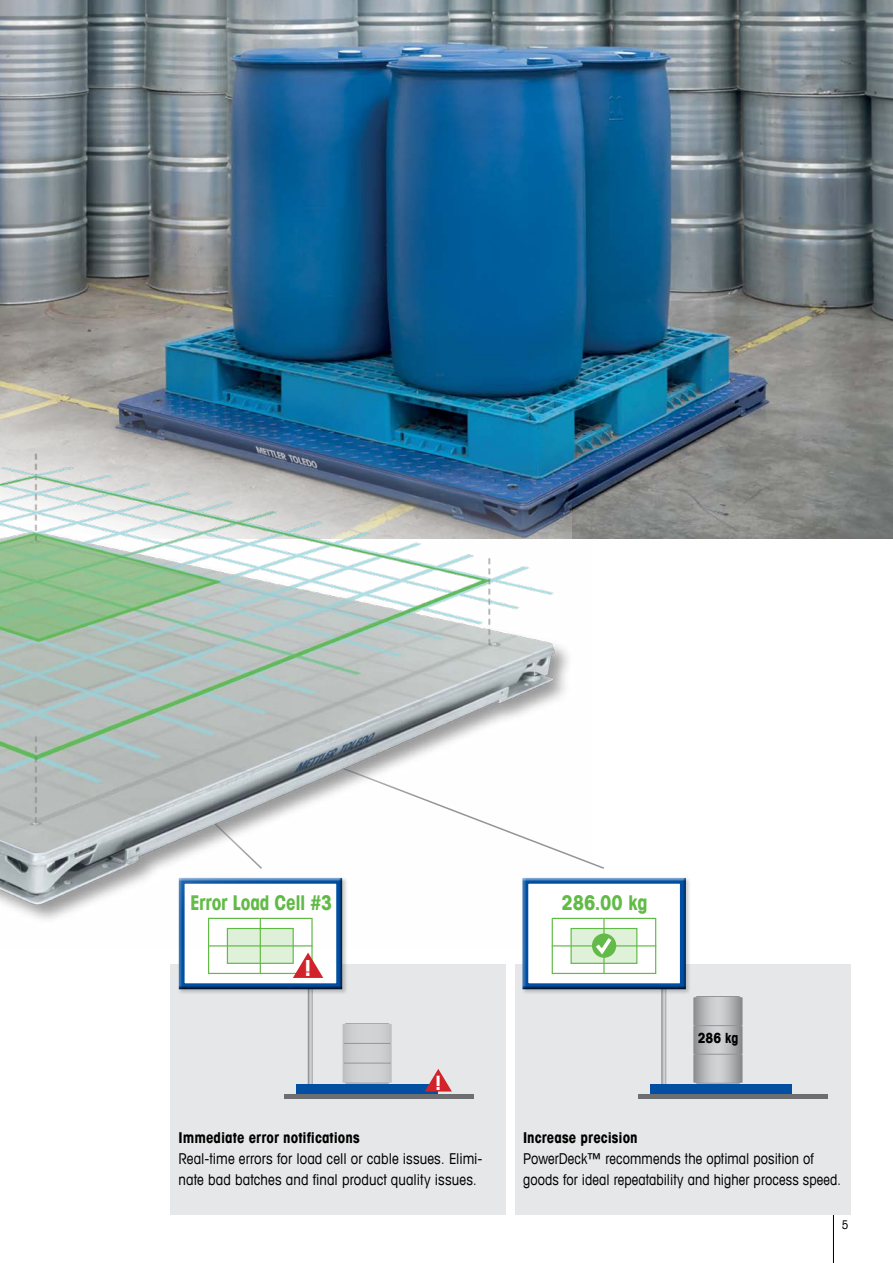
<style>
.page{position:relative;width:893px;height:1263px;background:#fff}
.page>*{position:absolute;margin:0;border:0;box-sizing:border-box;transform-origin:0 0}
.t1{font:700 condensed 22.2px "Avant Garde Com";color:#fff}
.t2{font:700 condensed 20.4px "Avant Garde Com";letter-spacing:-.01em;color:#62bb46;scale:.95 1}
.t3{font:700 condensed 20.4px "Avant Garde Com";letter-spacing:-.01em;color:#62bb46}
.t4{font:700 condensed 19.95px "Avant Garde Com";color:#fff}
.t5{font:condensed 15px/21px "Avant Garde Com";letter-spacing:.005em;color:#000}
.t6{font:700 condensed 15px "Avant Garde Com";letter-spacing:.005em;color:#000}
.t7{font:700 condensed 14.1px "Avant Garde Com";color:#000}
.t8{font:condensed 12px "Avant Garde Com";color:#000}
</style>
<div class="page">
<hr style="left:833px;top:1212px;width:1px;height:51px;background:#000">
<div style="left:170px;top:964px;width:336px;height:251px;background:#e6e7e8"></div>
<div style="left:514px;top:964px;width:336px;height:251px;background:#e6e7e8"></div>
<hr style="left:285px;top:1095px;width:189px;height:4px;background:#6d6e71">
<div style="left:296px;top:1084px;width:142px;height:10px;background:#004fa3"></div>
<svg style="left:425px;top:1069px;width:27px;height:22px"></svg>
<hr style="left:638px;top:1095px;width:189px;height:4px;background:#6d6e71">
<div style="left:650px;top:1084px;width:141px;height:10px;background:#004fa3"></div>
<svg style="left:693px;top:997px;width:49px;height:86px;background:#b3b5b7"></svg>
<hr style="left:696px;top:996px;width:44px;height:1px;background:#939598">
<hr style="left:696px;top:1083px;width:44px;height:1px;background:#a9abad">
<hr style="left:694px;top:1025px;width:48px;height:1px;background:#939598">
<hr style="left:695px;top:1054px;width:47px;height:1px;background:#939598">
<img style="left:0;top:0;width:893px;height:538px">
<svg style="left:0;top:310px;width:572px;height:66px;background:#396b88"></svg>
<div style="left:0;top:400px;width:630px;height:580px;background:#fff;opacity:.85"></div>
<img style="left:0;top:376px;width:592px;height:573px">
<svg style="left:177px;top:876px;width:215px;height:208px"></svg>
<div style="left:521px;top:876px;width:171px;height:119px;background:#000;opacity:.2"></div>
<svg style="left:521px;top:876px;width:166px;height:208px"></svg>
<h2 class="t2" style="left:190px;top:889px;width:151px">Error Load Cell #3</h2>
<h1 class="t1" style="left:305px;top:954px;width:8px">!</h1>
<h3 class="t4" style="left:435px;top:1070px;width:7px">!</h3>
<p class="t6" style="left:179px;top:1128px;width:183px">Immediate error notifications</p>
<p class="t5" style="left:179px;top:1148px;width:305px">Real-time errors for load cell or cable issues. Elimi&shy;nate bad batches and final product quality issues.</p>
<h2 class="t3" style="left:562px;top:889px;width:87px">286.00 kg</h2>
<p class="t7" style="left:698px;top:1029px;width:42px">286 kg</p>
<p class="t6" style="left:523px;top:1128px;width:116px">Increase precision</p>
<p class="t5" style="left:523px;top:1148px;width:320px">PowerDeck™ recommends the optimal position of goods for ideal repeatability and higher process speed.</p>
<p class="t8" style="left:842px;top:1217px;width:8px">5</p>
</div>
